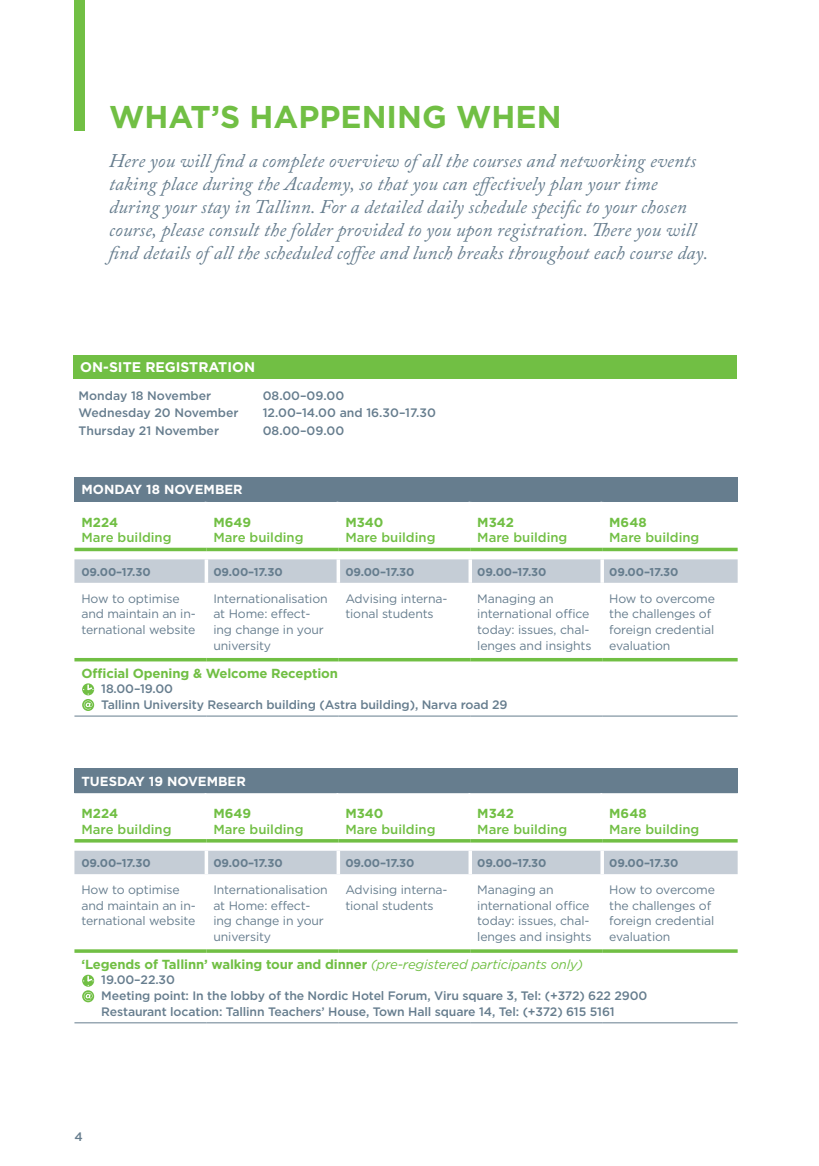
<style>
.page{position:relative;width:819px;height:1166px;background:#fff}
.page>*{position:absolute;margin:0;border:0;box-sizing:border-box;transform-origin:0 0}
.t1{font:700 31.5px "Gotham";color:#71bf44}
.t2{font:italic 19.25px/23.1px "Adobe Caslon Pro";letter-spacing:.01em;color:#667d8e}
.t3{font:700 14px "Gotham";color:#fff}
.t4{font:700 13.12px "Gotham";color:#71bf44}
.t5{font:500 13.12px "Gotham";color:#71bf44}
.t6{font:700 13.12px "Gotham";color:#fff}
.t7{font:12.25px/15.8px "Gotham";letter-spacing:-.01em;color:#667d8e}
.t8{font:500 12.25px/15.8px "Gotham";letter-spacing:-.01em;color:#667d8e}
.t9{font:700 11.38px "Gotham";letter-spacing:-.01em;color:#667d8e}
.s1{font-weight:400;font-style:italic}
</style>
<div class="page">
<div style="left:74px;top:355px;width:662px;height:23px;background:#71bf44"></div>
<div style="left:74px;top:0;width:11px;height:130px;background:#71bf44"></div>
<div style="left:74px;top:477px;width:663px;height:24px;background:#667d8e"></div>
<hr style="left:74px;top:715px;width:132px;height:1px;background:#667d8e">
<hr style="left:206px;top:715px;width:132px;height:1px;background:#667d8e">
<hr style="left:338px;top:715px;width:132px;height:1px;background:#667d8e">
<hr style="left:470px;top:715px;width:132px;height:1px;background:#667d8e">
<hr style="left:602px;top:715px;width:135px;height:1px;background:#667d8e">
<hr style="left:74px;top:501px;width:132px;height:1px;background:#667d8e">
<hr style="left:206px;top:501px;width:132px;height:1px;background:#667d8e">
<hr style="left:74px;top:658px;width:132px;height:3px;background:#71bf44">
<hr style="left:206px;top:658px;width:132px;height:3px;background:#71bf44">
<hr style="left:338px;top:658px;width:132px;height:3px;background:#71bf44">
<hr style="left:470px;top:658px;width:132px;height:3px;background:#71bf44">
<hr style="left:602px;top:658px;width:135px;height:3px;background:#71bf44">
<hr style="left:338px;top:501px;width:132px;height:1px;background:#667d8e">
<hr style="left:470px;top:501px;width:132px;height:1px;background:#667d8e">
<hr style="left:602px;top:501px;width:135px;height:1px;background:#667d8e">
<hr style="left:74px;top:548px;width:132px;height:3px;background:#71bf44">
<hr style="left:206px;top:548px;width:132px;height:3px;background:#71bf44">
<hr style="left:338px;top:548px;width:132px;height:3px;background:#71bf44">
<hr style="left:470px;top:548px;width:132px;height:3px;background:#71bf44">
<hr style="left:602px;top:548px;width:135px;height:3px;background:#71bf44">
<svg style="left:74px;top:559px;width:663px;height:24px;background:#c6ced7"></svg>
<hr style="left:205px;top:559px;width:3px;height:24px;background:#fff">
<svg style="left:336px;top:559px;width:4px;height:24px"></svg>
<svg style="left:468px;top:559px;width:4px;height:24px"></svg>
<svg style="left:600px;top:559px;width:4px;height:24px"></svg>
<div style="left:74px;top:768px;width:663px;height:25px;background:#667d8e"></div>
<hr style="left:74px;top:1022px;width:132px;height:1px;background:#667d8e">
<hr style="left:206px;top:1022px;width:132px;height:1px;background:#667d8e">
<hr style="left:338px;top:1022px;width:132px;height:1px;background:#667d8e">
<hr style="left:470px;top:1022px;width:132px;height:1px;background:#667d8e">
<hr style="left:602px;top:1022px;width:135px;height:1px;background:#667d8e">
<svg style="left:74px;top:949px;width:132px;height:4px"></svg>
<svg style="left:206px;top:949px;width:132px;height:4px"></svg>
<svg style="left:338px;top:949px;width:132px;height:4px"></svg>
<svg style="left:470px;top:949px;width:132px;height:4px"></svg>
<svg style="left:602px;top:949px;width:135px;height:4px"></svg>
<hr style="left:74px;top:839px;width:132px;height:3px;background:#71bf44">
<hr style="left:206px;top:839px;width:132px;height:3px;background:#71bf44">
<hr style="left:338px;top:839px;width:132px;height:3px;background:#71bf44">
<hr style="left:470px;top:839px;width:132px;height:3px;background:#71bf44">
<hr style="left:602px;top:839px;width:135px;height:3px;background:#71bf44">
<div style="left:74px;top:851px;width:663px;height:23px;background:#c5cdd6"></div>
<hr style="left:205px;top:851px;width:3px;height:23px;background:#fff">
<svg style="left:336px;top:851px;width:4px;height:23px"></svg>
<svg style="left:468px;top:851px;width:4px;height:23px"></svg>
<svg style="left:600px;top:851px;width:4px;height:23px"></svg>
<svg style="left:82px;top:683px;width:12px;height:12px"></svg>
<svg style="left:83px;top:685px;width:10px;height:9px"></svg>
<svg style="left:82px;top:975px;width:12px;height:12px"></svg>
<svg style="left:83px;top:976px;width:10px;height:10px"></svg>
<svg style="left:82px;top:699px;width:12px;height:12px"></svg>
<svg style="left:84px;top:700px;width:8px;height:9px"></svg>
<svg style="left:82px;top:990px;width:12px;height:12px"></svg>
<svg style="left:84px;top:992px;width:8px;height:8px"></svg>
<h1 class="t1" style="left:109px;top:96px;width:454px">what’s happening when</h1>
<p class="t2" style="left:109px;top:148px;width:600px">Here you will find a complete overview of all the courses and networking events taking place during the Academy, so that you can effectively plan your time during your stay in Tallinn. For a detailed daily schedule specific to your chosen course, please consult the folder provided to you upon registration. There you will find details of all the scheduled coffee and lunch breaks throughout each course day.</p>
<p class="t3" style="left:80px;top:358px;width:105px">on-site REGISTRATION</p>
<p class="t8" style="left:79px;top:387px;width:134px">Monday 18 November</p>
<p class="t8" style="left:263px;top:387px;width:83px">08.00–09.00</p>
<p class="t8" style="left:79px;top:405px;width:161px">Wednesday 20 N ovember</p>
<p class="t8" style="left:263px;top:405px;width:175px">12.00–14.00 and 16.30–17.30</p>
<p class="t8" style="left:79px;top:422px;width:142px">Thursday 21 N ovember</p>
<p class="t8" style="left:263px;top:422px;width:83px">08.00–09.00</p>
<p class="t6" style="left:81px;top:481px;width:163px">Monday 18 November</p>
<p class="t4" style="left:81px;top:513px;width:38px">M224</p>
<p class="t5" style="left:81px;top:529px;width:92px">Mare building</p>
<p class="t4" style="left:213px;top:513px;width:39px">M 649</p>
<p class="t5" style="left:213px;top:529px;width:92px">Mare building</p>
<p class="t4" style="left:345px;top:513px;width:40px">M340</p>
<p class="t5" style="left:345px;top:529px;width:92px">Mare building</p>
<p class="t4" style="left:477px;top:513px;width:38px">M342</p>
<p class="t5" style="left:477px;top:529px;width:92px">Mare building</p>
<p class="t4" style="left:609px;top:513px;width:39px">M 648</p>
<p class="t5" style="left:609px;top:529px;width:92px">Mare building</p>
<p class="t9" style="left:81px;top:564px;width:71px">09.00–17.30</p>
<p class="t9" style="left:213px;top:564px;width:71px">09.00–17.30</p>
<p class="t9" style="left:345px;top:564px;width:71px">09.00–17.30</p>
<p class="t9" style="left:477px;top:564px;width:71px">09.00–17.30</p>
<p class="t9" style="left:609px;top:564px;width:71px">09.00–17.30</p>
<p class="t7" style="left:81px;top:590px;width:116px">How to optimise and maintain an in&shy;ternational website</p>
<p class="t7" style="left:213px;top:590px;width:116px">Internationalisation at Home: effect&shy;ing change in your university</p>
<p class="t7" style="left:345px;top:590px;width:104px">Advising interna&shy;tional students</p>
<p class="t7" style="left:477px;top:590px;width:116px">Managing an international office today: issues, chal&shy;lenges and insights</p>
<p class="t7" style="left:609px;top:590px;width:107px">How to overcome the challenges of foreign credential evaluation</p>
<p class="t4" style="left:81px;top:664px;width:258px">Official Opening &amp; Welcome Reception</p>
<p class="t8" style="left:101px;top:681px;width:408px">18.00–19.00<br>Tallinn University Research building (Astra building), Narva road 29</p>
<p class="t6" style="left:81px;top:772px;width:166px">Tuesday 19 November</p>
<p class="t4" style="left:81px;top:805px;width:38px">M224</p>
<p class="t5" style="left:81px;top:820px;width:92px">Mare building</p>
<p class="t4" style="left:213px;top:805px;width:39px">M 649</p>
<p class="t5" style="left:213px;top:820px;width:92px">Mare building</p>
<p class="t4" style="left:345px;top:805px;width:40px">M340</p>
<p class="t5" style="left:345px;top:820px;width:92px">Mare building</p>
<p class="t4" style="left:477px;top:805px;width:38px">M342</p>
<p class="t5" style="left:477px;top:820px;width:92px">Mare building</p>
<p class="t4" style="left:609px;top:805px;width:39px">M 648</p>
<p class="t5" style="left:609px;top:820px;width:92px">Mare building</p>
<p class="t9" style="left:81px;top:855px;width:71px">09.00–17.30</p>
<p class="t9" style="left:213px;top:855px;width:71px">09.00–17.30</p>
<p class="t9" style="left:345px;top:855px;width:71px">09.00–17.30</p>
<p class="t9" style="left:477px;top:855px;width:71px">09.00–17.30</p>
<p class="t9" style="left:609px;top:855px;width:71px">09.00–17.30</p>
<p class="t7" style="left:81px;top:881px;width:116px">How to optimise and maintain an in&shy;ternational website</p>
<p class="t7" style="left:213px;top:881px;width:116px">Internationalisation at Home: effect&shy;ing change in your university</p>
<p class="t7" style="left:345px;top:881px;width:104px">Advising interna&shy;tional students</p>
<p class="t7" style="left:477px;top:881px;width:116px">Managing an international office today: issues, chal&shy;lenges and insights</p>
<p class="t7" style="left:609px;top:881px;width:107px">How to overcome the challenges of foreign credential evaluation</p>
<p class="t4" style="left:81px;top:955px;width:503px">‘Legends of Tallinn’ walking tour and dinner <span class="s1">(pre-registered participants only)</span></p>
<p class="t8" style="left:101px;top:972px;width:547px">19.00–22.30<br>Meeting point: In the lobby of the Nordic Hotel Forum, Viru square 3, Tel: (+372) 622 2900<br>Restaurant location: Tallinn Teachers’ House, Town Hall square 14, Tel: (+372) 615 5161</p>
<p class="t8" style="left:74px;top:1129px;width:10px">4</p>
</div>
